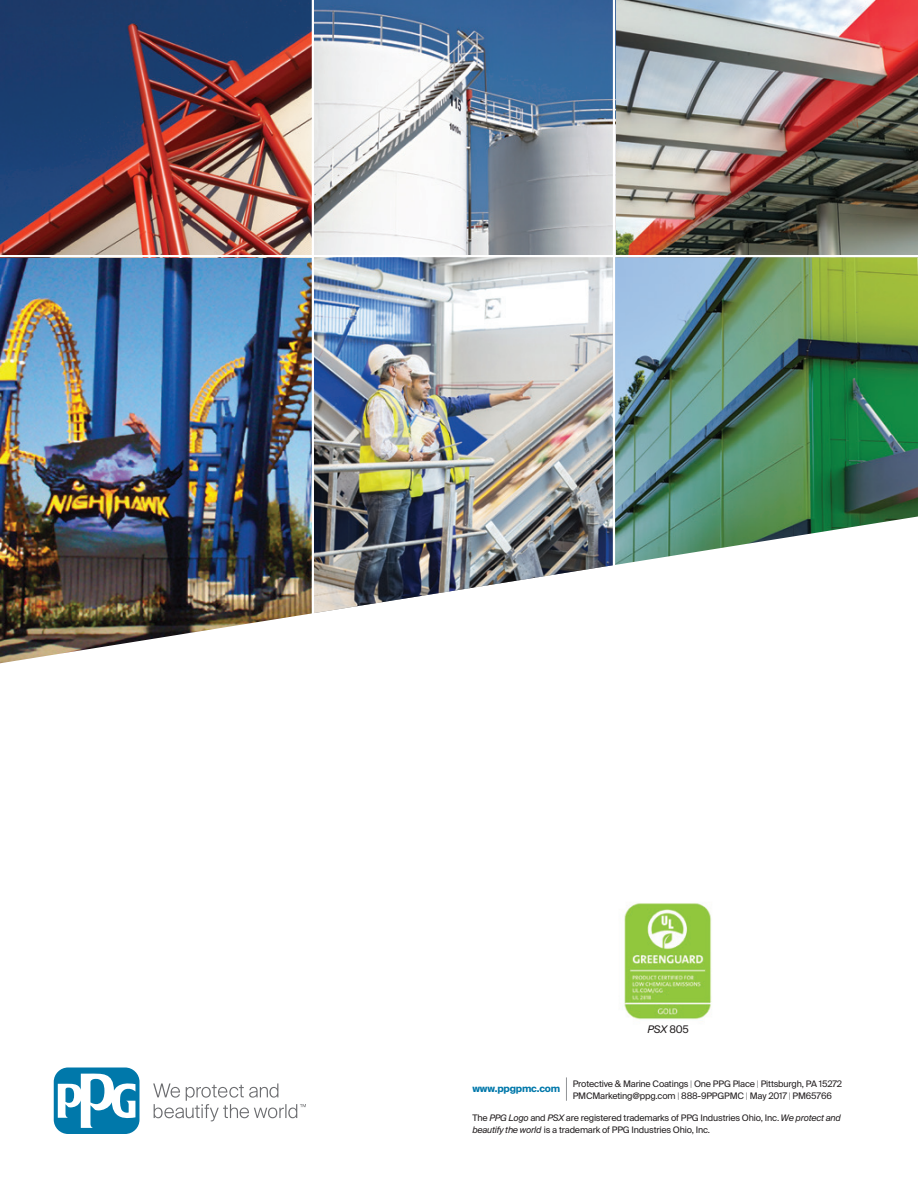
<style>
.page{position:relative;width:918px;height:1188px;background:#fff}
.page>*{position:absolute;margin:0;border:0;box-sizing:border-box;transform-origin:0 0}
.Body_Copy_JL{font:italic 10.5px "Suisse Intl";color:#231f20}
.t1{font:700 9.75px "Suisse Intl";letter-spacing:-.02em;color:#0078aa}
.t2{font:9px/12px "Suisse Intl";letter-spacing:-.02em;color:#231f20}
.s1{font-style:normal}
.s2{font-weight:300;color:#636366}
.s3{font-style:italic}
</style>
<div class="page">
<img style="left:0;top:257px;width:312px;height:406px">
<img style="left:615px;top:0;width:303px;height:565px">
<img style="left:0;top:0;width:613px;height:255px">
<img style="left:314px;top:257px;width:299px;height:356px">
<svg style="left:153px;top:1083px;width:153px;height:38px"></svg>
<div style="left:54px;top:1068px;width:86px;height:66px;background:#0078aa;border-radius:14px"></div>
<svg style="left:58px;top:1073px;width:77px;height:55px"></svg>
<svg style="left:566px;top:1077px;width:1px;height:24px"></svg>
<hr style="left:312px;top:0;width:2px;height:621px;background:#fff">
<hr style="left:0;top:255px;width:918px;height:2px;background:#fff">
<img style="left:624px;top:903px;width:88px;height:117px">
<p class="Body_Copy_JL" style="left:648px;top:1023px;width:43px">PSX <span class="s1">805</span></p>
<p class="t1" style="left:472px;top:1083px;width:89px">www.ppgpmc.com</p>
<p class="t2" style="left:573px;top:1077px;width:271px">Protective &amp; Marine Coatings <span class="s2">|</span> One PPG Place <span class="s2">|</span> Pittsburgh, PA 15272<br>PMCMarketing@ppg.com <span class="s2">|</span> 888-9PPGPMC <span class="s2">|</span> May 2017 <span class="s2">|</span> PM65766</p>
<p class="t2" style="left:472px;top:1112px;width:370px">The <span class="s3">PPG Logo</span> and <span class="s3">PSX</span> are registered trademarks of PPG Industries Ohio, Inc. <span class="s3">We protect and beautify the world</span> is a trademark of PPG Industries Ohio, Inc.</p>
</div>
